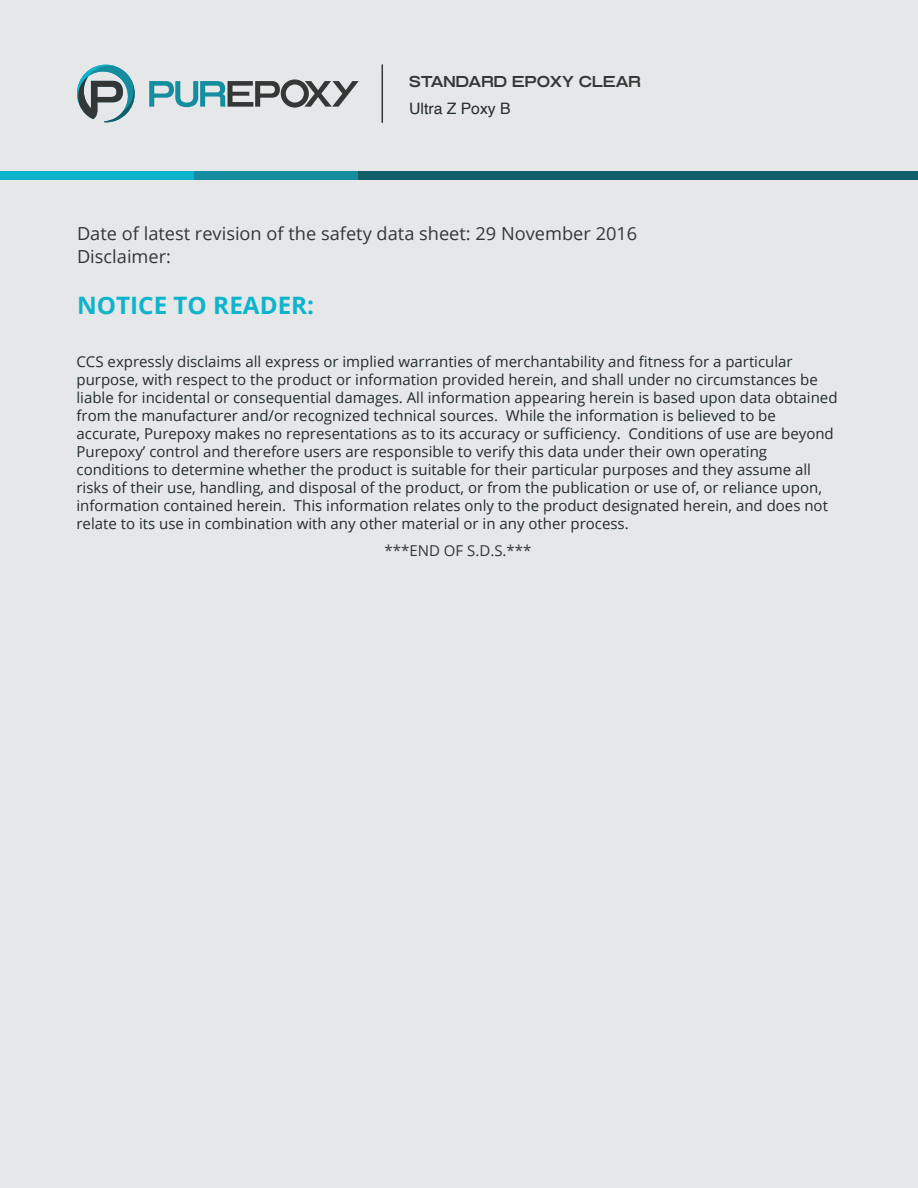
<style>
.page{position:relative;width:918px;height:1188px;background:#e6e7e9}
.page>*{position:absolute;margin:0;border:0;box-sizing:border-box;transform-origin:0 0}
.t1{font:700 24px "Open Sans";color:#0db4cb}
.t2{font:18px/23.1px "Open Sans";color:#333837}
.t3{font:700 expanded 15.75px "Grillmaster";color:#333837}
.t4{font:15.75px "Helvetica";color:#222d2d}
.t5{font:15px/18px "Open Sans";color:#222d2d}
.t6{font:15px "Open Sans";color:#333837}
</style>
<div class="page">
<svg style="left:77px;top:64px;width:58px;height:59px"></svg>
<svg style="left:149px;top:79px;width:210px;height:29px"></svg>
<hr style="left:382px;top:65px;width:1px;height:57px;background:#333837">
<div style="left:0;top:172px;width:194px;height:8px;background:#0db4cb"></div>
<div style="left:194px;top:172px;width:165px;height:8px;background:#148d9f"></div>
<div style="left:359px;top:172px;width:559px;height:8px;background:#125f6a"></div>
<p class="t3" style="left:409px;top:73px;width:233px">STANDARD EPOXY CLEAR</p>
<p class="t4" style="left:409px;top:102px;width:103px">Ultra Z Poxy B</p>
<p class="t2" style="left:77px;top:222px;width:562px">Date of latest revision of the safety data sheet: 29 November 2016<br>Disclaimer:</p>
<h1 class="t1" style="left:77px;top:288px;width:239px">NOTICE TO READER:</h1>
<p class="t5" style="left:77px;top:352px;width:763px">CCS expressly disclaims all express or implied warranties ofmerchantability and fitness for a particular purpose, with respect to the product or information provided herein, and shall under no circumstances be liable for incidental or consequential damages. All information appearing herein is based upon data obtained from the manufacturer and/or recognized technical sources. While the information is believed to be accurate, Purepoxy makes no representations as to its accuracy or sufficiency. Conditions ofuse are beyond Purepoxy’ control and therefore users are responsible to verify this data under their own operating conditions to determine whether the product is suitable for their particular purposes and they assume all risks of their use, handling, and disposal of the product, or from the publication or use of, or reliance upon, information contained herein. This information relates only to the product designated herein, and does not relate to its use in combination with any other material or in any other process.</p>
<p class="t6" style="left:385px;top:540px;width:148px">***END OF S.D.S.***</p>
</div>
